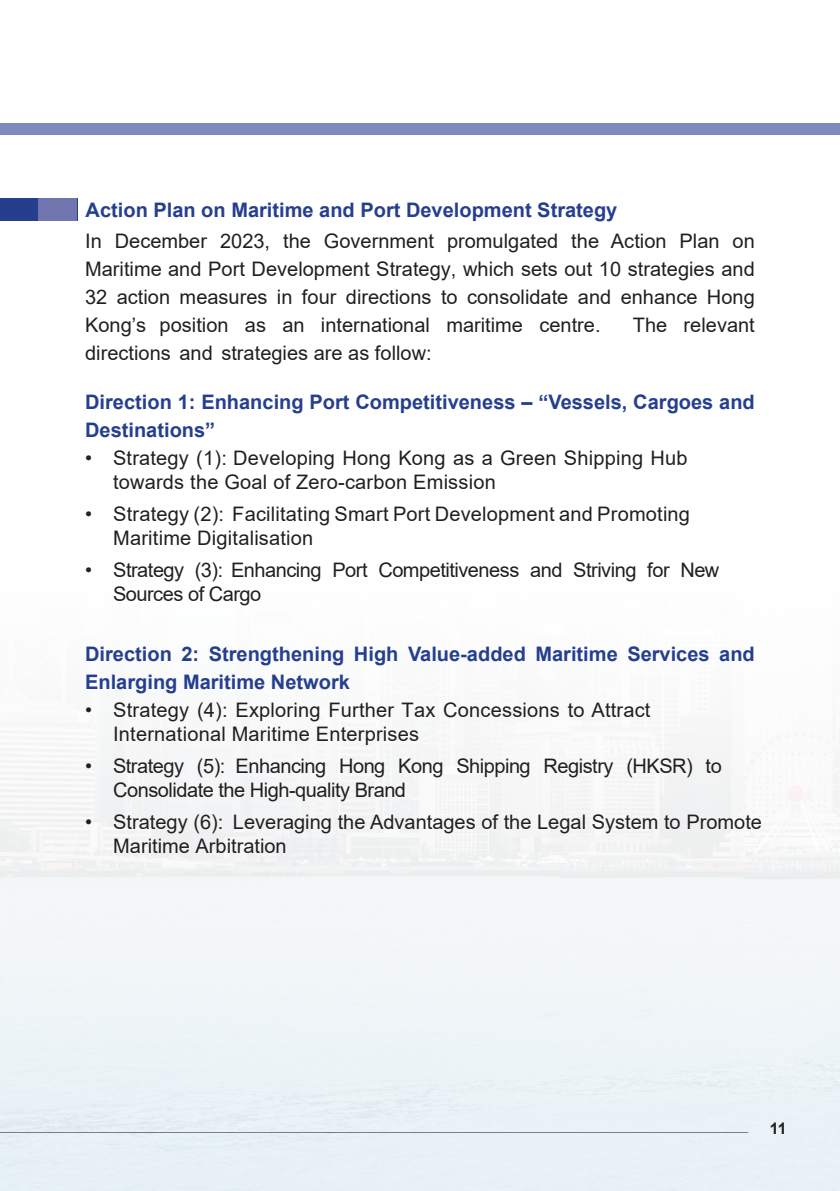
<style>
.page{position:relative;width:840px;height:1191px;background:#fff}
.page>*{position:absolute;margin:0;border:0;box-sizing:border-box;transform-origin:0 0}
.t1{font:20px/24px "Arial";color:#231f20}
.t2{font:700 20px/28px "Arial";color:#253f8e}
.t3{font:20px/24.2px "Arial";letter-spacing:-.025em;color:#231f20}
.t4{font:20px/24px "Arial";letter-spacing:-.025em;color:#231f20}
.t5{font:700 16px "Arial";color:#231f20}
.s1{font-style:inherit}
</style>
<div class="page">
<img style="left:0;top:134px;width:839px;height:1057px">
<div style="left:0;top:1043px;width:747px;height:91px;background:#eaf3f7"></div>
<div style="left:0;top:123px;width:839px;height:11px;background:#7c8bbb"></div>
<div style="left:0;top:198px;width:77px;height:23px;background:#253f8e"></div>
<div style="left:39px;top:198px;width:38px;height:23px;background:#7074af"></div>
<p class="t2" style="left:86px;top:197px;width:533px">Action Plan on Maritime and Port Development Strategy</p>
<p class="t1" style="left:85px;top:227px;width:670px;line-height:28px;text-align:justify">In December 2023, the Government promulgated the Action Plan on Maritime and Port Development Strategy, which sets out 10 strategies and 32 action measures in four directions to consolidate and enhance Hong Kong’s position as an international maritime centre.</p>
<p class="t1" style="left:632px;top:313px;width:123px">The relevant</p>
<p class="t1" style="left:85px;top:341px;width:348px">directions and strategies are as follow:</p>
<p class="t2" style="left:85px;top:389px;width:670px">Direction 1: Enhancing Port Competitiveness – “Vessels, Cargoes and<br>Destinations”</p>
<p class="t1" style="left:113px;top:446px;width:576px;text-indent:-28px">• <span class="s1">Strategy (1):</span> Developing Hong Kong as a Green Shipping Hub towards <span class="s1">the Goal of Zero-carbon Emission</span></p>
<p class="t1" style="left:113px;top:502px;width:578px;text-indent:-28px">• <span class="s1">Strategy (2):</span> Facilitating Smart Port Development and Promoting<br>Maritime <span class="s1">Digitalisation</span></p>
<p class="t4" style="left:113px;top:558px;width:607px;text-indent:-28px">• <span class="s1">Strategy (3):</span> Enhancing Port Competitiveness and Striving for New<br><span class="s1">Sources of Cargo</span></p>
<p class="t2" style="left:85px;top:641px;width:670px">Direction 2: Strengthening High Value-added Maritime Services and<br>Enlarging Maritime Network</p>
<p class="t1" style="left:113px;top:698px;width:538px;text-indent:-28px">• <span class="s1">Strategy (4):</span> Exploring Further Tax Concessions to Attract<br>International <span class="s1">Maritime Enterprises</span></p>
<p class="t3" style="left:113px;top:754px;width:609px;text-indent:-28px"><span class="s1">•</span> Strategy (5): <span class="s1">Enhancing Hong Kong Shipping Registry (HKSR) to<br></span>Consolidate the High-quality Brand</p>
<p class="t1" style="left:113px;top:810px;width:650px;text-indent:-28px">• <span class="s1">Strategy (6):</span> Leveraging the Advantages of the Legal System to Promote<br><span class="s1">Maritime Arbitration</span></p>
<p class="t5" style="left:769px;top:1118px;width:18px">11</p>
</div>
